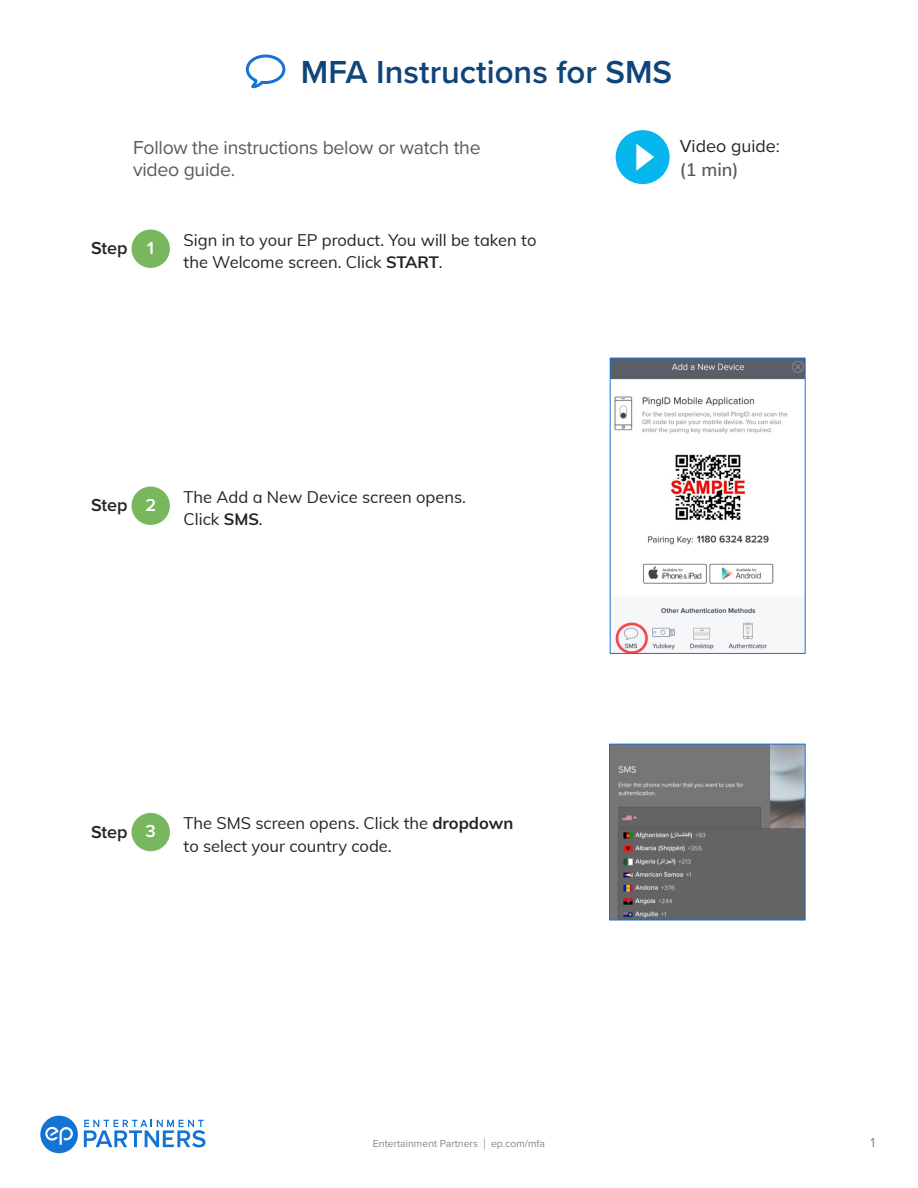
<style>
.page{position:relative;width:918px;height:1188px;background:#fff}
.page>*{position:absolute;margin:0;border:0;box-sizing:border-box;transform-origin:0 0}
.t1{font:600 33px "Proxima Nova";color:#10457a}
.t2{font:19.5px/22.5px "Proxima Nova";letter-spacing:-.015em;color:#5b5b5b}
.t3{font:600 18px "Proxima Nova";color:#242424}
.t4{font:18px "Proxima Nova";color:#242424}
.t5{font:600 18px "Muli";color:#5b5b5b}
.t6{font:600 18px "Proxima Nova";color:#fff}
.t7{font:16.5px/22.5px "Muli";color:#242424}
.t8{font:13.5px "Proxima Nova";color:#848689}
.t9{font:10.5px "Proxima Nova";color:#848689}
.s1{font-weight:700}
.s2{font-size:15.75px}
</style>
<div class="page">
<div style="left:132px;top:230px;width:38px;height:38px;background:#78b75e;border-radius:50%"></div>
<svg style="left:84px;top:1120px;width:121px;height:27px"></svg>
<svg style="left:40px;top:1116px;width:38px;height:37px"></svg>
<div style="left:132px;top:487px;width:38px;height:38px;background:#78b75e;border-radius:50%"></div>
<div style="left:132px;top:813px;width:38px;height:38px;background:#78b75e;border-radius:50%"></div>
<div style="left:616px;top:130px;width:54px;height:54px;background:#06b6ed;border-radius:50%"></div>
<svg style="left:636px;top:144px;width:18px;height:27px"></svg>
<svg style="left:245px;top:54px;width:41px;height:34px"></svg>
<img style="left:612px;top:360px;width:192px;height:292px">
<div style="left:610px;top:358px;width:196px;height:296px;border:1px solid #1674d4"></div>
<img style="left:611px;top:746px;width:193px;height:172px">
<div style="left:609px;top:744px;width:197px;height:176px;border:1px solid #1674d4"></div>
<p class="t1" style="left:301px;top:47px;width:373px">MFA Instructions for SMS</p>
<p class="t2" style="left:133px;top:135px;width:349px">Follow the instructions below or watch the video guide.</p>
<p class="t3" style="left:91px;top:235px;width:38px">Step</p>
<p class="t6" style="left:147px;top:234px;width:8px">1</p>
<p class="t7" style="left:184px;top:228px;width:354px">Sign in to your EP product. You will be taken to the Welcome screen. Click <span class="s1">START</span>.</p>
<p class="t4" style="left:680px;top:133px;width:102px">Video guide:</p>
<p class="t5" style="left:680px;top:157px;width:60px">(1 min)</p>
<p class="t3" style="left:91px;top:492px;width:38px">Step</p>
<p class="t6" style="left:145px;top:491px;width:12px">2</p>
<p class="t7" style="left:184px;top:485px;width:284px">The Add a New Device screen opens.</p>
<p class="t7" style="left:184px;top:507px;width:81px">Click <span class="s1">SMS</span>.</p>
<p class="t3" style="left:91px;top:818px;width:38px">Step</p>
<p class="t6" style="left:146px;top:818px;width:12px">3</p>
<p class="t7" style="left:184px;top:811px;width:331px">The SMS screen opens. Click the <span class="s1">dropdown</span></p>
<p class="t7" style="left:184px;top:834px;width:210px">to select your country code.</p>
<p class="t9" style="left:373px;top:1136px;width:107px">Entertainment Partners</p>
<p class="t8" style="left:871px;top:1132px;width:6px">1</p>
<p class="t9" style="left:483px;top:1136px;width:63px"><span class="s2">|</span> ep.com/mfa</p>
</div>
